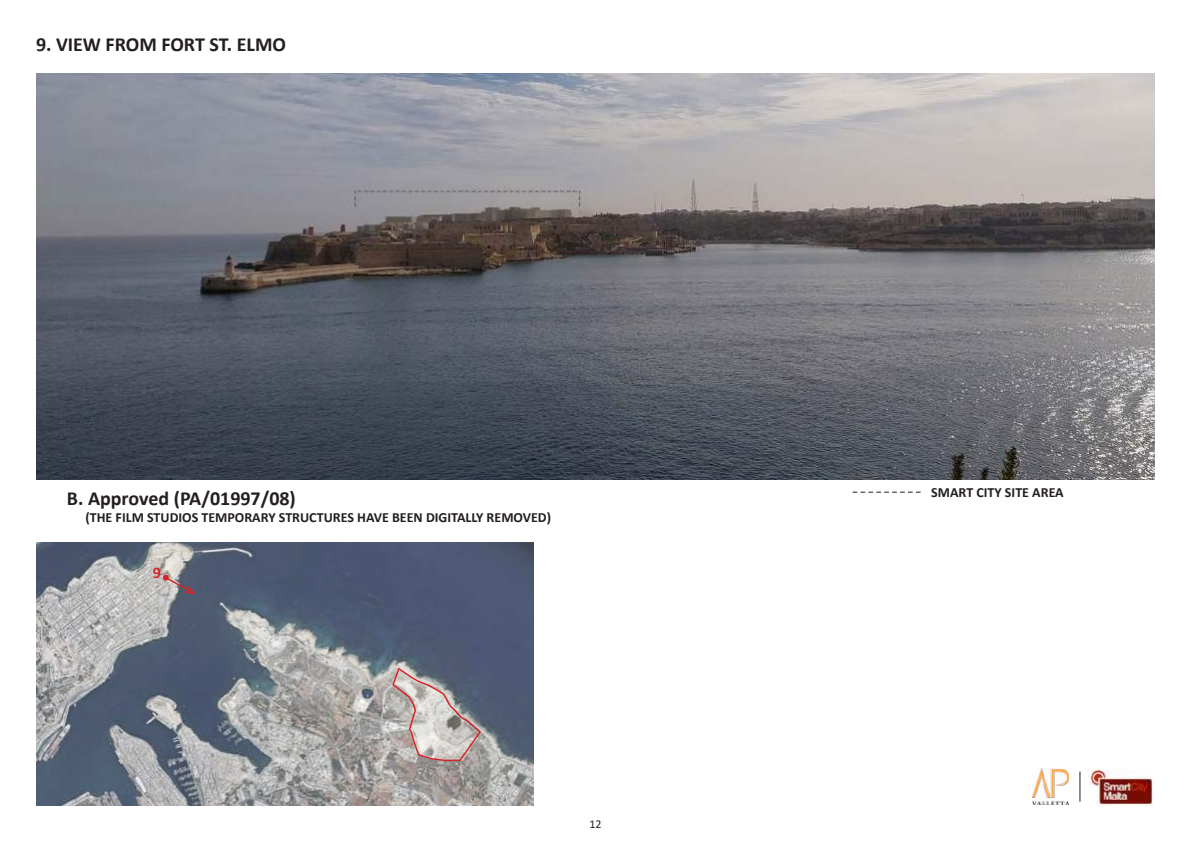
<style>
.page{position:relative;width:1191px;height:842px;background:#fff}
.page>*{position:absolute;margin:0;border:0;box-sizing:border-box;transform-origin:0 0}
.t1{font:700 20px "Calibri";color:#241f1f}
.t2{font:700 16px "Calibri";color:#d42429}
.t3{font:700 14px "Calibri";color:#241f1f}
.t4{font:12px "Calibri";color:#241f1f}
</style>
<div class="page">
<img style="left:36px;top:74px;width:1119px;height:405px">
<img style="left:36px;top:542px;width:498px;height:264px">
<svg style="left:391px;top:666px;width:91px;height:96px"></svg>
<svg style="left:162px;top:574px;width:36px;height:21px"></svg>
<svg style="left:852px;top:491px;width:68px;height:2px"></svg>
<img style="left:1032px;top:768px;width:36px;height:36px">
<img style="left:1080px;top:769px;width:74px;height:36px">
<hr style="left:1079px;top:771px;width:1px;height:31px;background:#241f1f">
<h1 class="t1" style="left:36px;top:30px;width:251px">9. VIEW FROM FORT ST. ELMO</h1>
<h1 class="t1" style="left:67px;top:484px;width:230px">B. Approved (PA/01997/08)</h1>
<p class="t3" style="left:85px;top:508px;width:467px">(THE FILM STUDIOS TEMPORARY STRUCTURES HAVE BEEN DIGITALLY REMOVED)</p>
<p class="t2" style="left:153px;top:561px;width:10px">9</p>
<p class="t4" style="left:589px;top:815px;width:14px">12</p>
<p class="t3" style="left:931px;top:483px;width:134px">SMART CITY SITE AREA</p>
</div>
